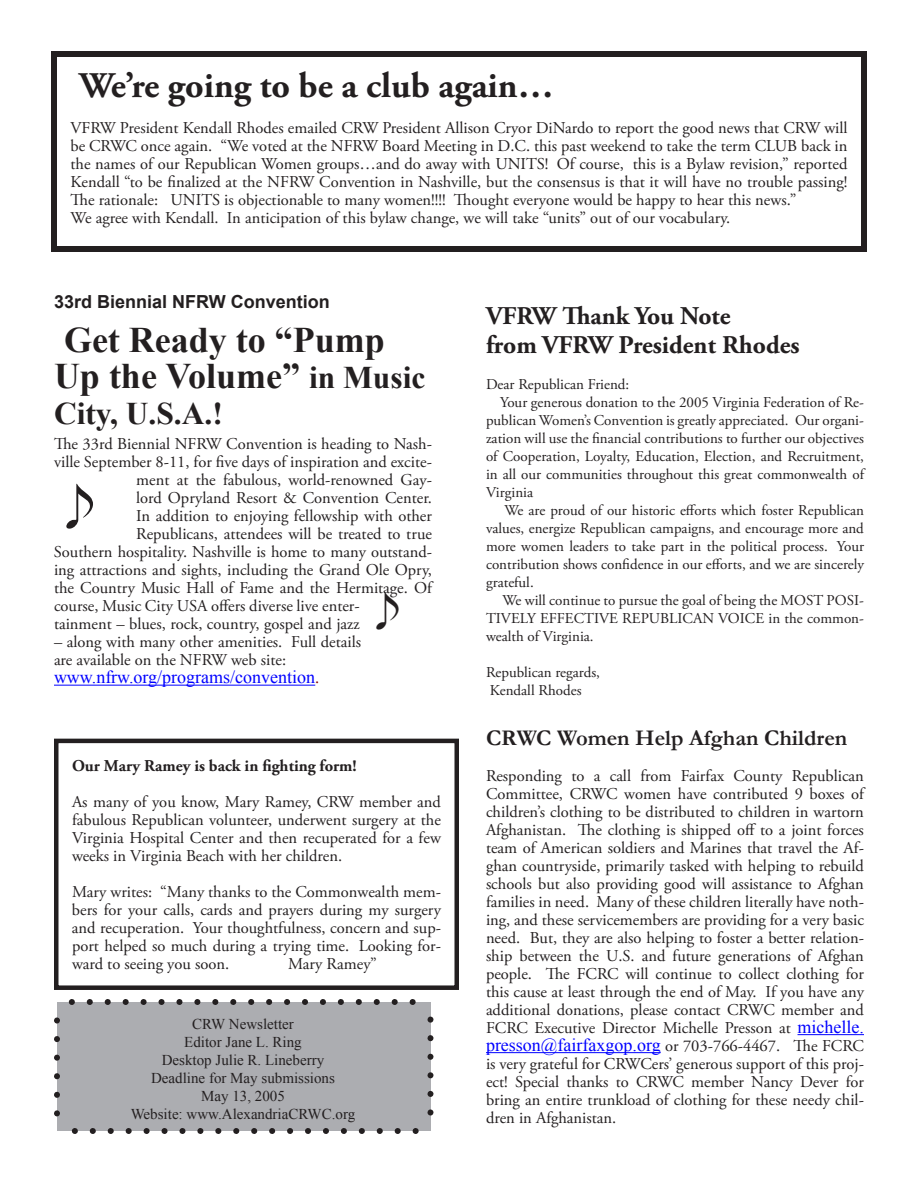
<style>
.page{position:relative;width:918px;height:1188px;background:#fff}
.page>*{position:absolute;margin:0;border:0;box-sizing:border-box;transform-origin:0 0}
.t1{font:500 54px "Adobe Myungjo Std";color:#231f20}
.t2{font:500 45px "Adobe Myungjo Std";color:#231f20}
.t3{font:700 36px/36px "Times New Roman";color:#231f20}
.t4{font:700 36px "Adobe Garamond Pro";color:#231f20}
.t5{font:700 31.5px "Times New Roman";color:#231f20}
.t6{font:700 25.5px/28.5px "Adobe Garamond Pro";color:#231f20}
.t7{font:700 22.5px "Garamond";color:#231f20}
.t8{font:18px "Times New Roman";color:#00f}
.t9{font:700 18px "Arial";color:#231f20}
.t10{font:16.5px/18px "Adobe Garamond Pro";color:#231f20;text-align:justify}
.t11{font:700 16.5px "Adobe Garamond Pro";color:#231f20}
.t12{font:15px/18px "Adobe Garamond Pro";color:#231f20}
.t13{font:15px/18px "Times New Roman";color:#231f20;text-align:center}
.s1{font-size:31.5px}
.s2{font-family:"Adobe Garamond Pro";font-size:16.5px;color:#800000}
.s3{font-family:"Times New Roman";font-size:18px;color:#00f}
.s4{font-family:"Adobe Garamond Pro";font-size:16.5px;color:#231f20}
</style>
<div class="page">
<div style="left:57px;top:1002px;width:373px;height:129px;background:#acadb1"></div>
<svg style="left:54px;top:1020px;width:6px;height:97px"></svg>
<svg style="left:75px;top:1128px;width:344px;height:6px"></svg>
<svg style="left:428px;top:1011px;width:6px;height:102px"></svg>
<svg style="left:68px;top:999px;width:345px;height:6px"></svg>
<div style="left:54px;top:739px;width:405px;height:251px;border:4px solid #231f20"></div>
<hr style="left:54px;top:685px;width:261px;height:1px;background:#00f">
<div style="left:51px;top:51px;width:816px;height:201px;border:6px solid #231f20"></div>
<hr style="left:798px;top:1034px;width:66px;height:1px;background:#00f">
<hr style="left:486px;top:1052px;width:175px;height:1px;background:#00f">
<h3 class="t4" style="left:80px;top:64px;width:476px">We’re going to be a club again…</h3>
<p class="t10" style="left:70px;top:119px;width:779px;text-align:left">VFRW President Kendall Rhodes emailed CRW President Allison Cryor DiNardo to report the good news that CRW will be CRWC once again. “We voted at the NFRW Board Meeting in D.C. this past weekend to take the term CLUB back in the names of our Republican Women groups…and do away with UNITS! Of course, this is a Bylaw revision,” reported Kendall “to be finalized at the NFRW Convention in Nashville, but the consensus is that it will have no trouble passing!<br>The rationale: UNITS is objectionable to many women!!!! Thought everyone would be happy to hear this news.”<br>We agree with Kendall. In anticipation of this bylaw change, we will take “units” out of our vocabulary.</p>
<p class="t9" style="left:54px;top:290px;width:277px">33rd Biennial NFRW Convention</p>
<h3 class="t3" style="left:54px;top:321px;width:373px">Get Ready to “Pump<br>Up the Volume” <span class="s1">in Music</span></h3>
<h3 class="t5" style="left:54px;top:391px;width:170px">City, U.S.A.!</h3>
<p class="t10" style="left:54px;top:436px;width:380px">The 33rd Biennial NFRW Convention is heading to Nash-</p>
<p class="t10" style="left:54px;top:454px;width:380px">ville September 8-11, for five days of inspiration and excite-</p>
<p class="t10" style="left:136px;top:472px;width:297px">ment at the fabulous, world-renowned Gay-</p>
<p class="t10" style="left:136px;top:490px;width:297px">lord Opryland Resort &amp; Convention Center.</p>
<p class="t10" style="left:136px;top:508px;width:297px">In addition to enjoying fellowship with other</p>
<p class="t10" style="left:136px;top:526px;width:297px">Republicans, attendees will be treated to true</p>
<p class="t10" style="left:54px;top:544px;width:380px">Southern hospitality. Nashville is home to many outstand-</p>
<p class="t10" style="left:54px;top:562px;width:379px">ing attractions and sights, including the Grand Ole Opry,</p>
<p class="t10" style="left:54px;top:580px;width:379px">the Country Music Hall of Fame and the Hermitage. Of</p>
<p class="t10" style="left:54px;top:598px;width:307px">course, Music City USA offers diverse live enter-</p>
<p class="t10" style="left:54px;top:616px;width:307px">tainment – blues, rock, country, gospel and jazz</p>
<p class="t10" style="left:54px;top:634px;width:309px">– along with many other amenities. Full details are available on the NFRW web site:</p>
<p class="t8" style="left:54px;top:665px;width:267px">www.nfrw.org/programs/convention<span class="s2">.</span></p>
<h1 class="t1" style="left:54px;top:479px;width:55px">♪</h1>
<h2 class="t2" style="left:366px;top:589px;width:46px">♪</h2>
<p class="t11" style="left:72px;top:756px;width:286px">Our Mary Ramey is back in fighting form!</p>
<p class="t10" style="left:72px;top:794px;width:371px">As many of you know, Mary Ramey, CRW member and fabulous Republican volunteer, underwent surgery at the Virginia Hospital Center and then recuperated for a few weeks in Virginia Beach with her children.</p>
<p class="t10" style="left:72px;top:884px;width:371px">Mary writes: “Many thanks to the Commonwealth mem&shy;bers for your calls, cards and prayers during my surgery and recuperation. Your thoughtfulness, concern and sup&shy;port helped so much during a trying time. Looking for&shy;ward to seeing you soon.</p>
<p class="t10" style="left:288px;top:956px;width:90px">Mary Ramey”</p>
<p class="t13" style="left:131px;top:1015px;width:226px">CRW Newsletter<br>Editor Jane L. Ring<br>Desktop Julie R. Lineberry<br>Deadline for May submissions<br>May 13, 2005<br>Website: www.AlexandriaCRWC.org</p>
<h3 class="t6" style="left:486px;top:303px;width:315px">VFRW Thank You Note<br>from VFRW President Rhodes</h3>
<p class="t12" style="left:486px;top:376px;width:145px">Dear Republican Friend:</p>
<p class="t12" style="left:500px;top:394px;width:365px">Your generous donation to the 2005 Virginia Federation of Re-</p>
<p class="t12" style="left:486px;top:412px;width:379px">publican Women’s Convention is greatly appreciated. Our organi-</p>
<p class="t12" style="left:486px;top:430px;width:380px">zation will use the financial contributions to further our objectives</p>
<p class="t12" style="left:486px;top:448px;width:380px">of Cooperation, Loyalty, Education, Election, and Recruitment,</p>
<p class="t12" style="left:486px;top:466px;width:380px">in all our communities throughout this great commonwealth of</p>
<p class="t12" style="left:486px;top:484px;width:49px">Virginia</p>
<p class="t12" style="left:504px;top:502px;width:361px">We are proud of our historic efforts which foster Republican</p>
<p class="t12" style="left:486px;top:520px;width:379px">values, energize Republican campaigns, and encourage more and</p>
<p class="t12" style="left:486px;top:538px;width:379px">more women leaders to take part in the political process. Your</p>
<p class="t12" style="left:486px;top:556px;width:380px">contribution shows confidence in our efforts, and we are sincerely</p>
<p class="t12" style="left:486px;top:574px;width:49px">grateful.</p>
<p class="t12" style="left:502px;top:592px;width:363px">We will continue to pursue the goal of being the MOST POSI-</p>
<p class="t12" style="left:486px;top:610px;width:379px">TIVELY EFFECTIVE REPUBLICAN VOICE in the common-</p>
<p class="t12" style="left:486px;top:628px;width:109px">wealth of Virginia.</p>
<p class="t12" style="left:486px;top:664px;width:115px">Republican regards,<br>Kendall Rhodes</p>
<h3 class="t7" style="left:486px;top:722px;width:363px">CRWC Women Help Afghan Children</h3>
<p class="t10" style="left:486px;top:767px;width:380px">Responding to a call from Fairfax County Republican Committee, CRWC women have contributed 9 boxes of children’s clothing to be distributed to children in wartorn Afghanistan. The clothing is shipped off to a joint forces team of American soldiers and Marines that travel the Af&shy;ghan countryside, primarily tasked with helping to rebuild schools but also providing good will assistance to Afghan families in need. Many of these children literally have noth&shy;ing, and these servicemembers are providing for a very basic need. But, they are also helping to foster a better relation&shy;ship between the U.S. and future generations of Afghan people. The FCRC will continue to collect clothing for this cause at least through the end of May. If you have any additional donations, please contact CRWC member and FCRC Executive Director Michelle Presson at <span class="s3">michelle.</span></p>
<p class="t8" style="left:486px;top:1033px;width:380px">presson@fairfaxgop.org <span class="s4">or 703-766-4467. The FCRC</span></p>
<p class="t10" style="left:486px;top:1055px;width:380px">is very grateful for CRWCers’ generous support of this proj&shy;ect! Special thanks to CRWC member Nancy Dever for bring an entire trunkload of clothing for these needy chil&shy;dren in Afghanistan.</p>
</div>
